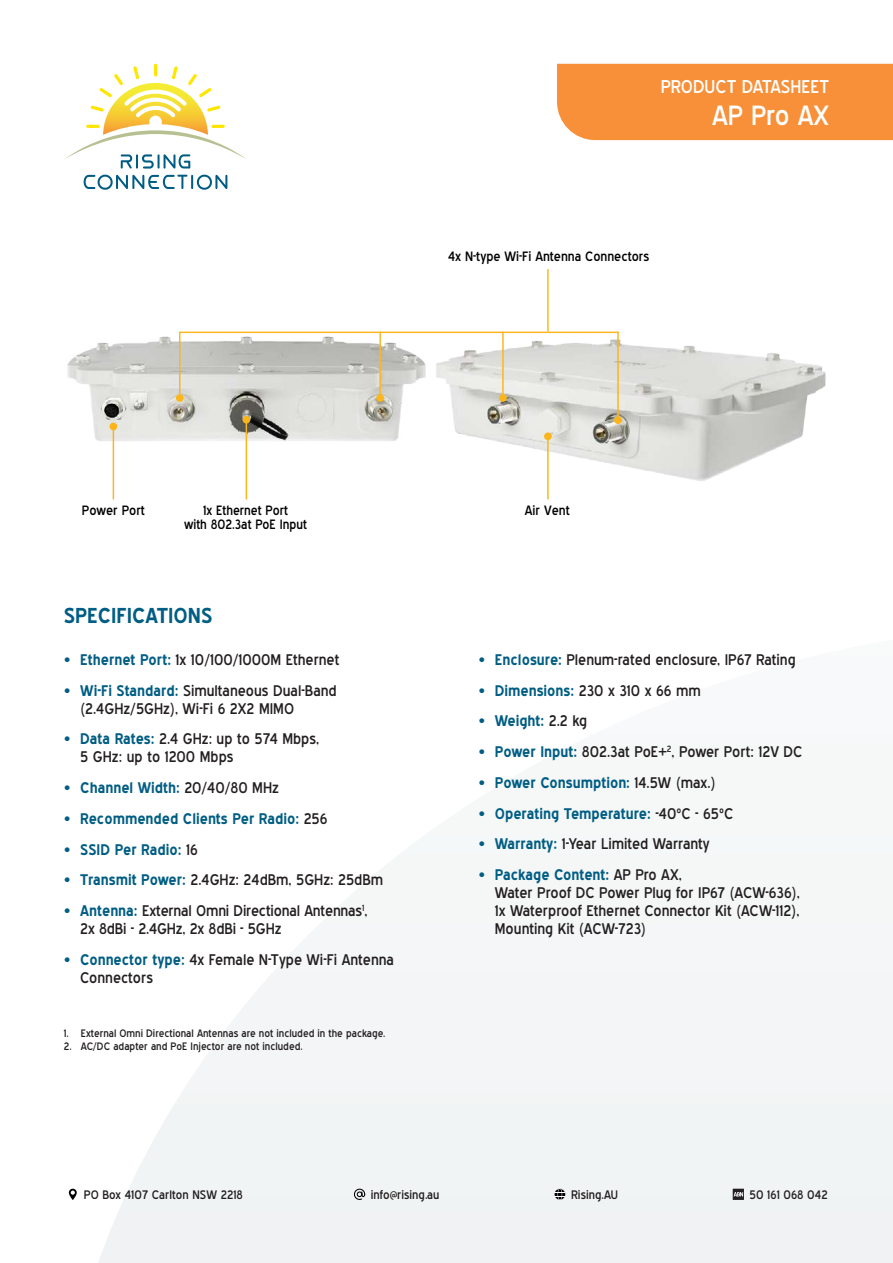
<style>
.page{position:relative;width:893px;height:1263px;background:#fff}
.page>*{position:absolute;margin:0;border:0;box-sizing:border-box;transform-origin:0 0}
.t1{font:27px "Blue Highway";color:#fff}
.t2{font:700 21px "Blue Highway";color:#005d83}
.t3{font:18px "Blue Highway";color:#fff}
.t4{font:15px/18px "Blue Highway";color:#231f20}
.t5{font:700 15px "Blue Highway";color:#005d83}
.t6{font:13.2px/14.5px "Blue Highway";color:#000;text-align:center}
.t7{font:12px "Blue Highway";letter-spacing:.005em;color:#231f20}
.t8{font:10.5px "Blue Highway";color:#231f20}
.s1{font-weight:700;color:#005d83}
.s2{font-weight:400;color:#231f20}
</style>
<div class="page">
<div style="left:557px;top:64px;width:336px;height:76px;background:#f79038"></div>
<svg style="left:98px;top:925px;width:795px;height:338px"></svg>
<svg style="left:69px;top:1189px;width:8px;height:11px"></svg>
<svg style="left:354px;top:1189px;width:11px;height:11px"></svg>
<svg style="left:554px;top:1188px;width:12px;height:12px"></svg>
<svg style="left:733px;top:1189px;width:11px;height:11px"></svg>
<svg style="left:734px;top:1192px;width:9px;height:4px"></svg>
<svg style="left:65px;top:64px;width:181px;height:126px"></svg>
<img style="left:429px;top:331px;width:397px;height:150px">
<img style="left:67px;top:333px;width:363px;height:115px">
<hr style="left:246px;top:419px;width:1px;height:80px;background:#fbb51b">
<div style="left:242px;top:416px;width:8px;height:7px;background:#fbb51b;border-radius:50%"></div>
<hr style="left:617px;top:332px;width:2px;height:88px;background:#fbb51b">
<div style="left:614px;top:416px;width:8px;height:8px;background:#fbb51b;border-radius:50%"></div>
<hr style="left:180px;top:332px;width:439px;height:1px;background:#fcb61b">
<hr style="left:502px;top:332px;width:2px;height:66px;background:#fcb61b">
<div style="left:499px;top:394px;width:8px;height:8px;background:#fcb61b;border-radius:50%"></div>
<hr style="left:547px;top:269px;width:2px;height:63px;background:#fcb61b">
<hr style="left:379px;top:332px;width:2px;height:66px;background:#fcb61b">
<div style="left:376px;top:394px;width:8px;height:8px;background:#fcb61b;border-radius:50%"></div>
<hr style="left:179px;top:332px;width:1px;height:66px;background:#fcb61b">
<div style="left:176px;top:394px;width:8px;height:8px;background:#fcb61b;border-radius:50%"></div>
<hr style="left:113px;top:426px;width:1px;height:73px;background:#fbb51b">
<div style="left:110px;top:423px;width:7px;height:7px;background:#fbb51b;border-radius:50%"></div>
<hr style="left:547px;top:436px;width:2px;height:63px;background:#fbb51b">
<div style="left:544px;top:432px;width:8px;height:8px;background:#fbb51b;border-radius:50%"></div>
<p class="t3" style="left:661px;top:75px;width:170px">PRODUCT DATASHEET</p>
<h1 class="t1" style="left:712px;top:99px;width:119px">AP Pro AX</h1>
<p class="t6" style="left:448px;top:249px;width:203px">4x N-type Wi-Fi Antenna Connectors</p>
<p class="t6" style="left:82px;top:503px;width:64px">Power Port</p>
<p class="t6" style="left:525px;top:503px;width:46px">Air Vent</p>
<p class="t6" style="left:184px;top:503px;width:124px">1x Ethernet Port<br>with 802.3at PoE Input</p>
<h2 class="t2" style="left:64px;top:603px;width:150px">SPECIFICATIONS</h2>
<p class="t4" style="left:64px;top:650px;width:277px"><span class="s1">• Ethernet Port:</span> 1x 10/100/1000M Ethernet</p>
<p class="t4" style="left:80px;top:681px;width:258px;text-indent:-16px"><span class="s1">• Wi-Fi Standard:</span> Simultaneous Dual-Band (2.4GHz/5GHz), Wi-Fi 6 2X2 MIMO</p>
<p class="t4" style="left:80px;top:730px;width:240px;text-indent:-16px"><span class="s1">• Data Rates:</span> 2.4 GHz: up to 574 Mbps,<br>5 GHz: up to 1200 Mbps</p>
<p class="t5" style="left:64px;top:779px;width:217px">• Channel Width: <span class="s2">20/40/80 MHz</span></p>
<p class="t5" style="left:64px;top:809px;width:265px">• Recommended Clients Per Radio: <span class="s2">256</span></p>
<p class="t5" style="left:64px;top:840px;width:135px">• SSID Per Radio: <span class="s2">16</span></p>
<p class="t4" style="left:64px;top:871px;width:321px"><span class="s1">• Transmit Power:</span> 2.4GHz: 24dBm, 5GHz: 25dBm</p>
<p class="t4" style="left:80px;top:902px;width:289px;text-indent:-17px"><span class="s1">• Antenna:</span> External Omni Directional Antennas<sup>1</sup>,<br>2x 8dBi - 2.4GHz, 2x 8dBi - 5GHz</p>
<p class="t4" style="left:80px;top:950px;width:315px;text-indent:-16px"><span class="s1">• Connector type:</span> 4x Female N-Type Wi-Fi Antenna<br>Connectors</p>
<p class="t8" style="left:64px;top:1027px;width:323px">1. External Omni Directional Antennas are not included in the package.</p>
<p class="t8" style="left:64px;top:1039px;width:240px">2. AC/DC adapter and PoE Injector are not included.</p>
<p class="t4" style="left:478px;top:650px;width:319px"><span class="s1">• Enclosure:</span> Plenum-rated enclosure, IP67 Rating</p>
<p class="t5" style="left:478px;top:681px;width:224px">• Dimensions: <span class="s2">230 x 310 x 66 mm</span></p>
<p class="t5" style="left:478px;top:712px;width:110px">• Weight: <span class="s2">2.2 kg</span></p>
<p class="t4" style="left:478px;top:743px;width:326px"><span class="s1">• Power Input:</span> 802.3at PoE+<sup>2</sup>, Power Port: 12V DC</p>
<p class="t5" style="left:478px;top:773px;width:239px">• Power Consumption: <span class="s2">14.5W (max.)</span></p>
<p class="t5" style="left:478px;top:804px;width:257px">• Operating Temperature: <span class="s2">-40ºC - 65ºC</span></p>
<p class="t4" style="left:478px;top:835px;width:233px"><span class="s1">• Warranty:</span> 1-Year Limited Warranty</p>
<p class="t4" style="left:495px;top:866px;width:307px;text-indent:-16px"><span class="s1">• Package Content:</span> AP Pro AX,<br>Water Proof DC Power Plug for IP67 (ACW-636), 1x Waterproof Ethernet Connector Kit (ACW-112), Mounting Kit (ACW-723)</p>
<p class="t7" style="left:84px;top:1187px;width:160px">PO Box 4107 Carlton NSW 2218</p>
<p class="t7" style="left:371px;top:1187px;width:70px">info@rising.au</p>
<p class="t7" style="left:571px;top:1187px;width:49px">Rising.AU</p>
<p class="t7" style="left:749px;top:1187px;width:80px">50 161 068 042</p>
</div>
